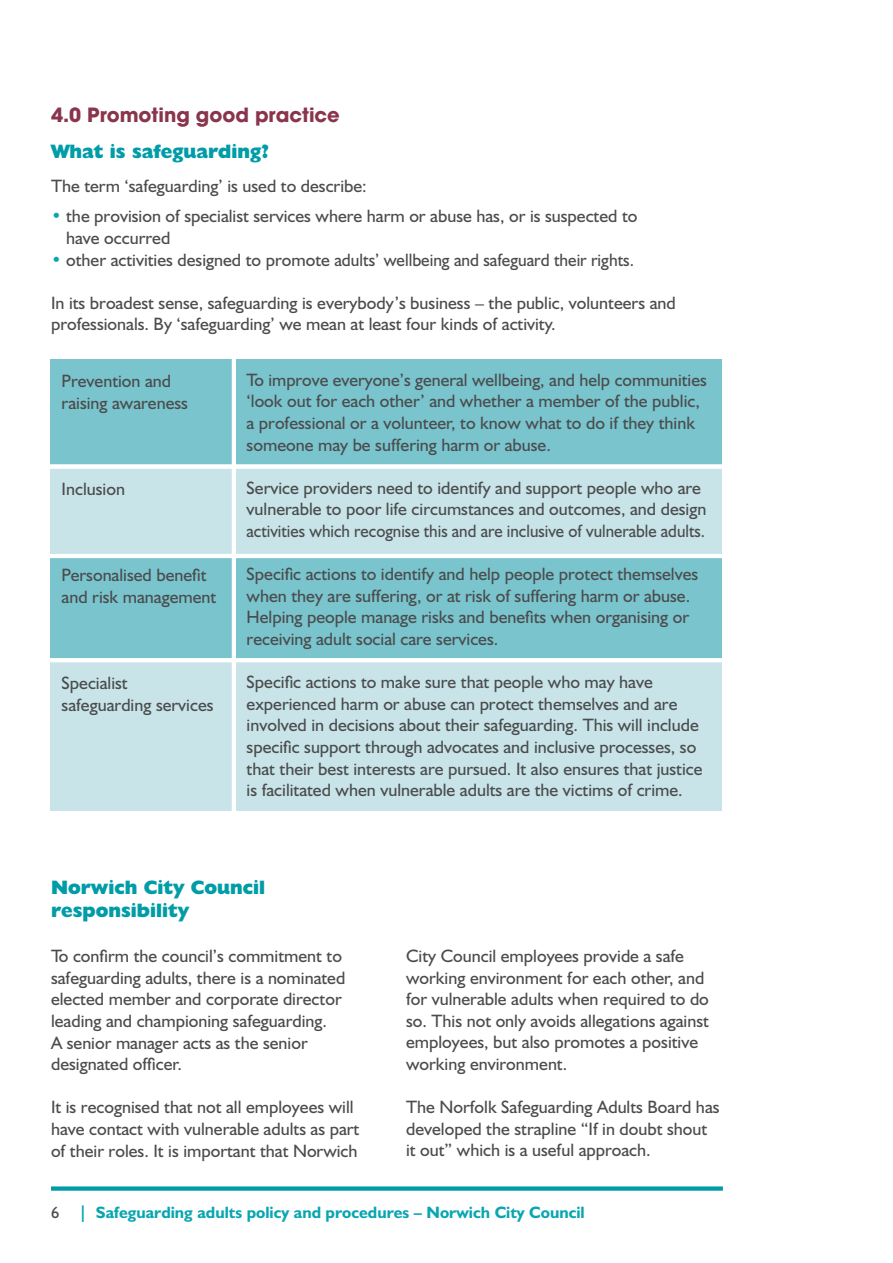
<style>
.page{position:relative;width:893px;height:1263px;background:#fff}
.page>*{position:absolute;margin:0;border:0;box-sizing:border-box;transform-origin:0 0}
.t1{font:800 19.5px/23.4px "Humanist 521 BT";color:#009ca7}
.t2{font:700 19.5px "Avant Garde";color:#88354d}
.t3{font:18px/21.6px "Humanist 521 BT";color:#4b4c4d}
.t4{font:700 16.5px "Humanist 521 BT";color:#08a6b1}
.s1{color:#08a6b1}
.s2{font-weight:400;color:#4b4c4d}
</style>
<div class="page">
<div style="left:51px;top:1186px;width:672px;height:5px;background:#009ca7"></div>
<div style="left:50px;top:359px;width:672px;height:108px;background:#79c4cd"></div>
<div style="left:50px;top:465px;width:672px;height:90px;background:#c8e4e8"></div>
<hr style="left:38px;top:465px;width:698px;height:4px;background:#fff">
<div style="left:50px;top:555px;width:672px;height:107px;background:#79c4cd"></div>
<div style="left:50px;top:660px;width:672px;height:151px;background:#c8e4e8"></div>
<hr style="left:232px;top:353px;width:4px;height:470px;background:#fff">
<hr style="left:38px;top:554px;width:698px;height:4px;background:#fff">
<hr style="left:38px;top:658px;width:698px;height:4px;background:#fff">
<p class="t2" style="left:51px;top:102px;width:290px">4.0 Promoting good practice</p>
<p class="t1" style="left:51px;top:139px;width:220px">What is safeguarding?</p>
<p class="t3" style="left:51px;top:175px;width:317px">The term ‘safeguarding’ is used to describe:</p>
<p class="t3" style="left:66px;top:205px;width:573px;text-indent:-15px"><span class="s1">•</span> the provision of specialist services where harm or abuse has, or is suspected to have occurred</p>
<p class="t3" style="left:51px;top:248px;width:585px"><span class="s1">•</span> other activities designed to promote adults’ wellbeing and safeguard their rights.</p>
<p class="t3" style="left:51px;top:291px;width:626px">In its broadest sense, safeguarding is everybody’s business – the public, volunteers and professionals. By ‘safeguarding’ we mean at least four kinds of activity.</p>
<p class="t3" style="left:62px;top:370px;width:128px">Prevention and raising awareness</p>
<p class="t3" style="left:62px;top:478px;width:65px">Inclusion</p>
<p class="t3" style="left:62px;top:564px;width:156px">Personalised benefit and risk management</p>
<p class="t3" style="left:62px;top:672px;width:153px">Specialist safeguarding services</p>
<p class="t3" style="left:247px;top:369px;width:462px">To improve everyone’s general wellbeing, and help communities ‘look out for each other’ and whether a member of the public, a professional or a volunteer, to know what to do if they think someone may be suffering harm or abuse.</p>
<p class="t3" style="left:247px;top:477px;width:461px">Service providers need to identify and support people who are vulnerable to poor life circumstances and outcomes, and design activities which recognise this and are inclusive of vulnerable adults.</p>
<p class="t3" style="left:247px;top:563px;width:453px">Specific actions to identify and help people protect themselves when they are suffering, or at risk of suffering harm or abuse.<br>Helping people manage risks and benefits when organising or receiving adult social care services.</p>
<p class="t3" style="left:247px;top:671px;width:457px">Specific actions to make sure that people who may have experienced harm or abuse can protect themselves and are involved in decisions about their safeguarding. This will include specific support through advocates and inclusive processes, so that their best interests are pursued. It also ensures that justice is facilitated when vulnerable adults are the victims of crime.</p>
<p class="t1" style="left:51px;top:875px;width:216px">Norwich City Council responsibility</p>
<p class="t3" style="left:51px;top:945px;width:296px">To confirm the council’s commitment to safeguarding adults, there is a nominated elected member and corporate director leading and championing safeguarding.<br>A senior manager acts as the senior designated officer.</p>
<p class="t3" style="left:51px;top:1096px;width:310px">It is recognised that not all employees will have contact with vulnerable adults as part of their roles. It is important that Norwich</p>
<p class="t3" style="left:406px;top:945px;width:304px">City Council employees provide a safe working environment for each other, and for vulnerable adults when required to do so. This not only avoids allegations against employees, but also promotes a positive working environment.</p>
<p class="t3" style="left:406px;top:1096px;width:315px">The Norfolk Safeguarding Adults Board has developed the strapline “If in doubt shout it out” which is a useful approach.</p>
<p class="t4" style="left:51px;top:1202px;width:535px"><span class="s2">6</span> | Safeguarding adults policy and procedures – Norwich City Council</p>
</div>
